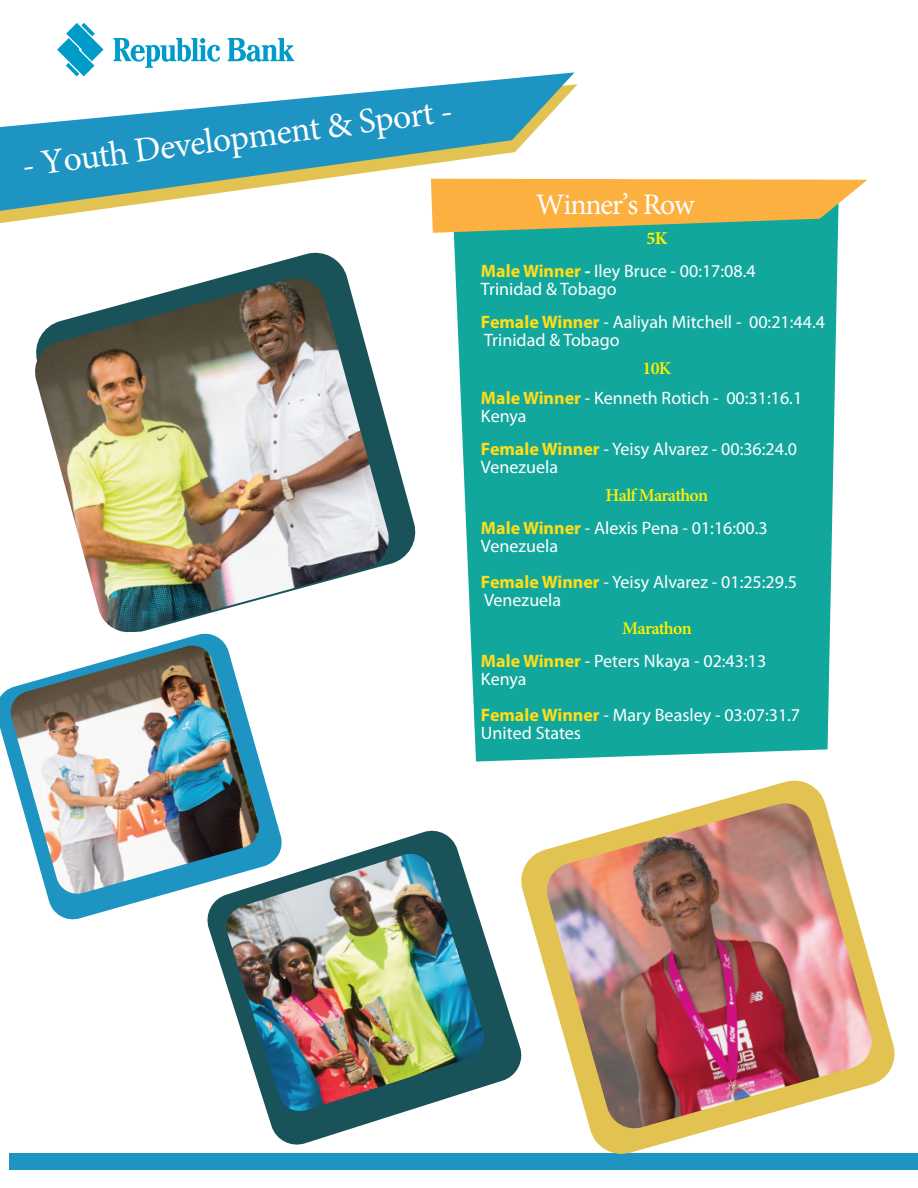
<style>
.page{position:relative;width:918px;height:1188px;background:#fff}
.page>*{position:absolute;margin:0;border:0;box-sizing:border-box;transform-origin:0 0}
.t1{font:35.4px "Minion Pro";color:#fff}
.t2{font:29.85px "Minion Pro";letter-spacing:-.04em;color:#fff}
.t3{font:18px/18px "Myriad Pro";color:#fff}
.t4{font:600 18px "Minion Pro";letter-spacing:-.04em;color:#fff101}
.t5{font:700 18px "Minion Pro";color:#fff101}
.s1{font-weight:700;color:#ffdd17}
.s2{font-weight:700}
</style>
<div class="page">
<div style="left:453px;top:233px;width:385px;height:529px;background:#12a79d"></div>
<svg style="left:0;top:84px;width:578px;height:139px"></svg>
<svg style="left:0;top:72px;width:575px;height:139px;fill:#1e94c2"></svg>
<svg style="left:219px;top:252px;width:197px;height:312px"></svg>
<img style="left:35px;top:278px;width:357px;height:353px">
<svg style="left:0;top:631px;width:279px;height:289px"></svg>
<img style="left:8px;top:646px;width:253px;height:250px">
<svg style="left:57px;top:23px;width:47px;height:53px"></svg>
<svg style="left:114px;top:38px;width:106px;height:30px"></svg>
<svg style="left:228px;top:38px;width:66px;height:24px"></svg>
<div style="left:9px;top:1154px;width:909px;height:16px;background:#1e94c2"></div>
<svg style="left:518px;top:780px;width:380px;height:374px"></svg>
<img style="left:544px;top:803px;width:331px;height:328px">
<svg style="left:204px;top:828px;width:320px;height:320px"></svg>
<img style="left:224px;top:854px;width:262px;height:260px">
<svg style="left:431px;top:179px;width:437px;height:54px;background:#dbb357"></svg>
<h1 class="t1" style="left:19px;top:141px;width:436px;rotate:-7deg">- Youth Development &amp; Sport -</h1>
<h2 class="t2" style="left:536px;top:185px;width:160px">Winner’s Row</h2>
<p class="t5" style="left:647px;top:226px;width:22px">5K</p>
<p class="t3" style="left:481px;top:262px;width:276px"><span class="s1">Male Winner</span> <span class="s2">-</span> Iley Bruce - 00:17:08.4<br>Trinidad &amp; Tobago</p>
<p class="t3" style="left:481px;top:313px;width:345px"><span class="s1">Female Winner</span> - Aaliyah Mitchell - 00:21:44.4<br>Trinidad &amp; Tobago</p>
<p class="t4" style="left:643px;top:356px;width:30px">10K</p>
<p class="t3" style="left:481px;top:389px;width:323px"><span class="s1">Male Winner</span> - Kenneth Rotich - 00:31:16.1<br>Kenya</p>
<p class="t3" style="left:481px;top:440px;width:318px"><span class="s1">Female Winner</span> - Yeisy Alvarez - 00:36:24.0<br>Venezuela</p>
<p class="t4" style="left:606px;top:483px;width:104px">Half Marathon</p>
<p class="t3" style="left:481px;top:519px;width:288px"><span class="s1">Male Winner</span> - Alexis Pena - 01:16:00.3<br>Venezuela</p>
<p class="t3" style="left:481px;top:573px;width:318px"><span class="s1">Female Winner</span> - Yeisy Alvarez - 01:25:29.5<br>Venezuela</p>
<p class="t4" style="left:622px;top:616px;width:71px">Marathon</p>
<p class="t3" style="left:481px;top:651px;width:287px"><span class="s1">Male Winner</span> - Peters Nkaya - 02:43:13<br>Kenya</p>
<p class="t3" style="left:481px;top:705px;width:321px"><span class="s1">Female Winner</span> - Mary Beasley - 03:07:31.7<br>United States</p>
</div>
